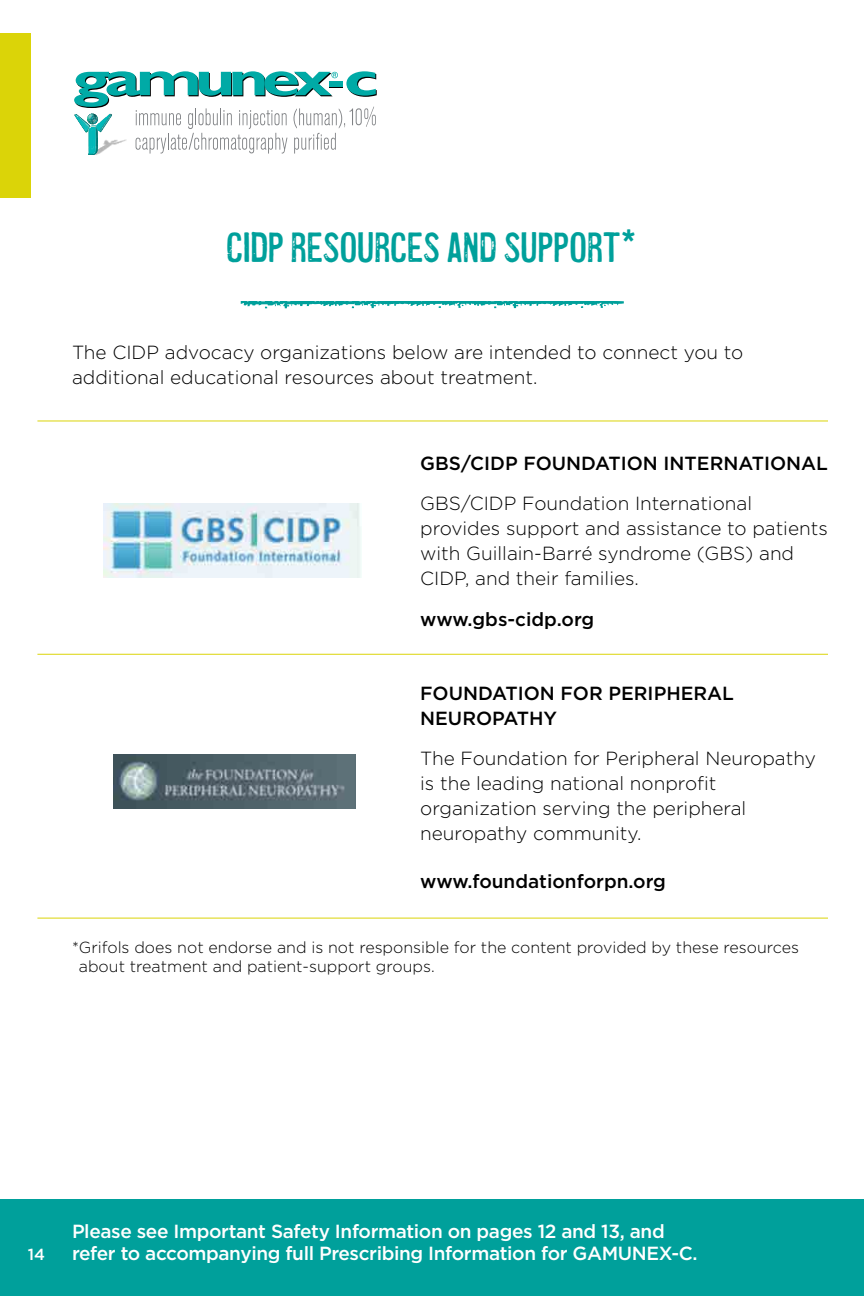
<style>
.page{position:relative;width:864px;height:1296px;background:#fff}
.page>*{position:absolute;margin:0;border:0;box-sizing:border-box;transform-origin:0 0}
.t1{font:44px "Coldsmith";letter-spacing:-.005em;color:#00a09b}
.t2{font:300 19px/25px "Gotham";color:#000}
.t3{font:500 19px/22.4px "Gotham";letter-spacing:-.02em;color:#fff}
.t4{font:500 19px/25px "Gotham";color:#000}
.t5{font:300 16px/19.2px "Gotham";color:#000}
.t6{font:500 16px "Gotham";color:#fff}
</style>
<div class="page">
<div style="left:0;top:33px;width:30px;height:165px;background:#dbd408"></div>
<svg style="left:74px;top:71px;width:303px;height:84px"></svg>
<div style="left:0;top:1200px;width:864px;height:96px;background:#00a09b"></div>
<img style="left:104px;top:504px;width:258px;height:74px">
<hr style="left:37px;top:654px;width:791px;height:1px;background:#dbd408">
<hr style="left:37px;top:420px;width:791px;height:1px;background:#dbd408">
<hr style="left:37px;top:918px;width:791px;height:1px;background:#dbd408">
<img style="left:113px;top:755px;width:242px;height:54px">
<svg style="left:241px;top:301px;width:383px;height:7px"></svg>
<h1 class="t1" style="left:226px;top:224px;width:411px">CIDP RESOURCES AND SUPPORT*</h1>
<p class="t2" style="left:72px;top:340px;width:673px">The CIDP advocacy organizations below are intended to connect you to additional educational resources about treatment.</p>
<p class="t4" style="left:420px;top:450px;width:409px">GBS/CIDP FOUNDATION INTERNATIONAL</p>
<p class="t2" style="left:420px;top:491px;width:409px">GBS/CIDP Foundation International provides support and assistance to patients with Guillain-Barré syndrome (GBS) and CIDP, and their families.</p>
<p class="t4" style="left:420px;top:606px;width:176px">www.gbs-cidp.org</p>
<p class="t4" style="left:420px;top:680px;width:315px">FOUNDATION FOR PERIPHERAL<br>NEUROPATHY</p>
<p class="t2" style="left:420px;top:745px;width:397px">The Foundation for Peripheral Neuropathy is the leading national nonprofit organization serving the peripheral neuropathy community.</p>
<p class="t4" style="left:420px;top:868px;width:247px">www.foundationforpn.org</p>
<p class="t5" style="left:79px;top:937px;width:722px;text-indent:-7px">* Grifols does not endorse and is not responsible for the content provided by these resources about treatment and patient-support groups.</p>
<p class="t6" style="left:28px;top:1244px;width:19px">14</p>
<p class="t3" style="left:72px;top:1219px;width:627px">Please see Important Safety Information on pages 12 and 13, and refer to accompanying full Prescribing Information for GAMUNEX-C.</p>
</div>
